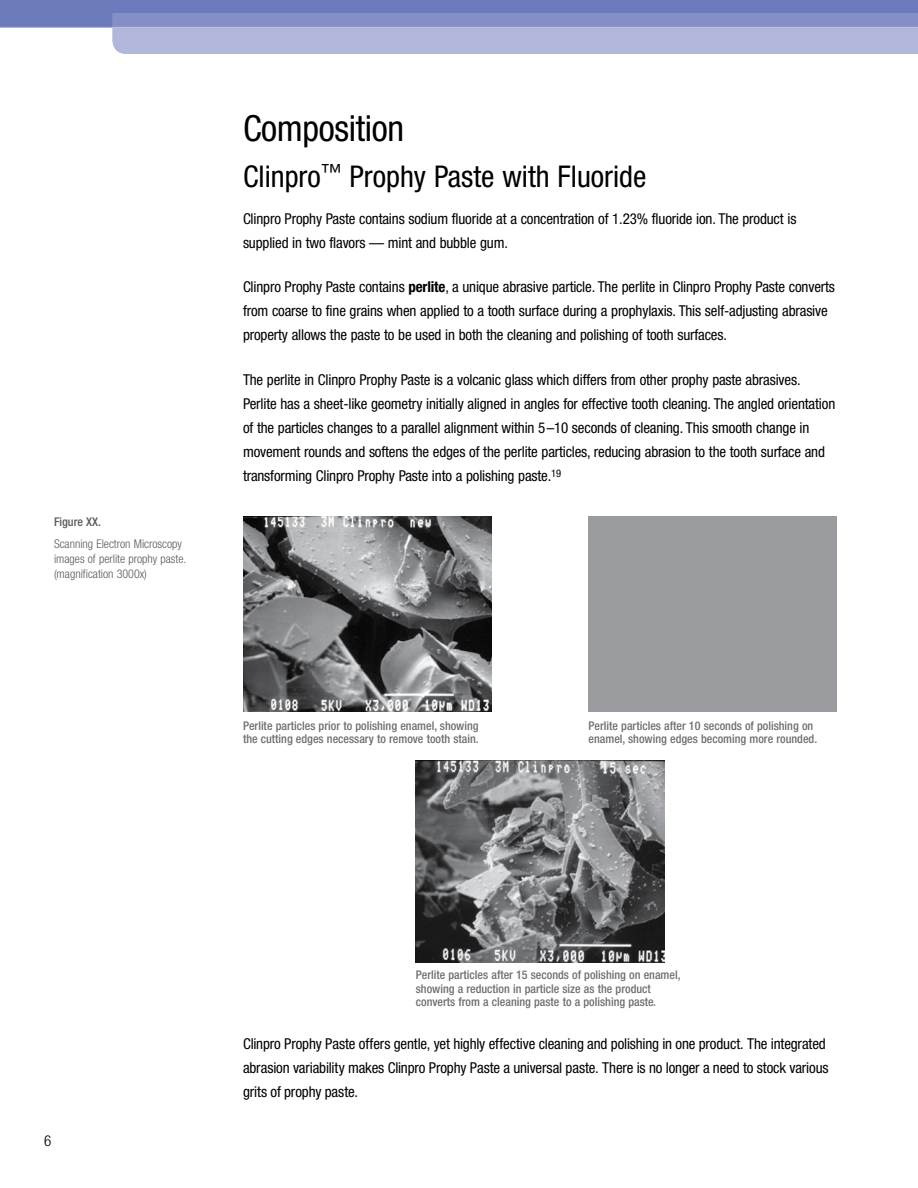
<style>
.page{position:relative;width:918px;height:1188px;background:#fff}
.page>*{position:absolute;margin:0;border:0;box-sizing:border-box;transform-origin:0 0}
.Headline{font:condensed 36px "Helvetica Neue";letter-spacing:-.01em;color:#000}
.Headline-2{font:condensed 30px "Helvetica Neue";color:#000}
.Body_Copy{font:condensed 15px/24px "Helvetica Neue";letter-spacing:-.01em;color:#000}
.t1{font:300 condensed 15px "Helvetica Neue";color:#000}
.t2{font:500 condensed 12px/13.5px "Helvetica Neue";color:#6d6e71}
.t3{font:300 condensed 12px/15px "Helvetica Neue";color:#58595b}
.toc_1{font:500 condensed 12px "Helvetica Neue";color:#58595b}
.s1{font-weight:700}
</style>
<div class="page">
<div style="left:0;top:0;width:918px;height:28px;background:#6b7abb"></div>
<svg style="left:112px;top:13px;width:806px;height:41px;background:#a1a9d3"></svg>
<hr style="left:0;top:27px;width:918px;height:1px;background:#fff">
<img style="left:243px;top:516px;width:248px;height:196px">
<div style="left:589px;top:516px;width:248px;height:196px;background:#999b9e"></div>
<img style="left:416px;top:760px;width:248px;height:203px">
<p class="toc_1" style="left:54px;top:514px;width:49px">Figure XX.</p>
<p class="t3" style="left:54px;top:536px;width:134px">Scanning Electron Microscopy images of perlite prophy paste. (magnification 3000x)</p>
<p class="Headline" style="left:243px;top:107px;width:163px">Composition</p>
<p class="Headline-2" style="left:243px;top:159px;width:405px">Clinpro<sup>™</sup> Prophy Paste with Fluoride</p>
<p class="Body_Copy" style="left:243px;top:207px;width:555px">Clinpro Prophy Paste contains sodium fluoride at a concentration of 1.23% fluoride ion. The product is supplied in two flavors — mint and bubble gum.</p>
<p class="Body_Copy" style="left:243px;top:275px;width:594px">Clinpro Prophy Paste contains <span class="s1">perlite</span>, a unique abrasive particle. The perlite in Clinpro Prophy Paste converts from coarse to fine grains when applied to a tooth surface during a prophylaxis. This self-adjusting abrasive property allows the paste to be used in both the cleaning and polishing of tooth surfaces.</p>
<p class="Body_Copy" style="left:243px;top:367px;width:594px">The perlite in Clinpro Prophy Paste is a volcanic glass which differs from other prophy paste abrasives.<br>Perlite has a sheet-like geometry initially aligned in angles for effective tooth cleaning. The angled orientation of the particles changes to a parallel alignment within 5–10 seconds of cleaning. This smooth change in movement rounds and softens the edges of the perlite particles, reducing abrasion to the tooth surface and transforming Clinpro Prophy Paste into a polishing paste.<sup>19</sup></p>
<p class="t2" style="left:243px;top:719px;width:237px">Perlite particles prior to polishing enamel, showing the cutting edges necessary to remove tooth stain.</p>
<p class="t2" style="left:589px;top:719px;width:230px">Perlite particles after 10 seconds of polishing on enamel, showing edges becoming more rounded.</p>
<p class="t1" style="left:44px;top:1132px;width:9px">6</p>
<p class="t2" style="left:416px;top:968px;width:266px">Perlite particles after 15 seconds of polishing on enamel,</p>
<p class="t2" style="left:416px;top:982px;width:242px">showing a reduction in particle size as the product converts from a cleaning paste to a polishing paste.</p>
<p class="Body_Copy" style="left:243px;top:1031px;width:587px">Clinpro Prophy Paste offers gentle, yet highly effective cleaning and polishing in one product. The integrated abrasion variability makes Clinpro Prophy Paste a universal paste. There is no longer a need to stock various grits of prophy paste.</p>
</div>
